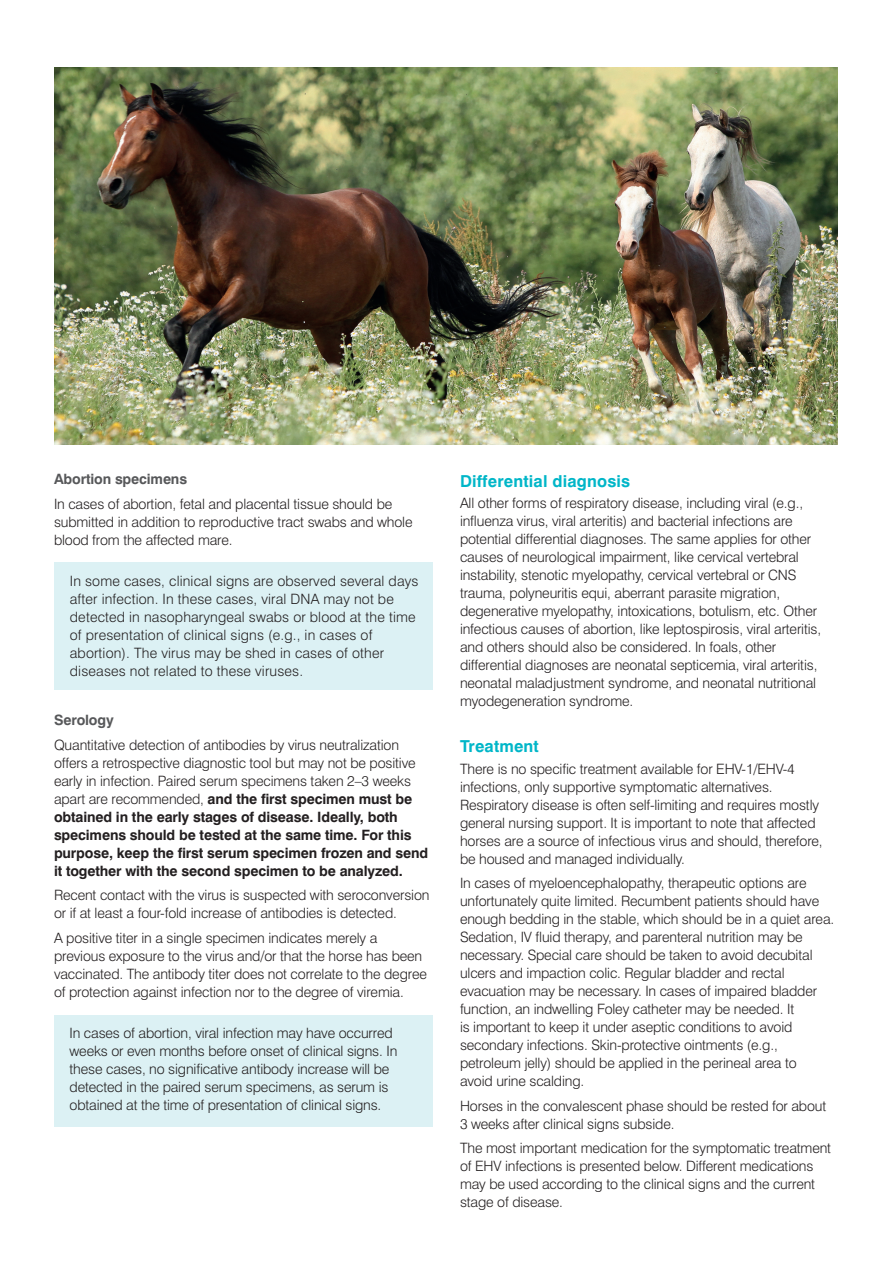
<style>
.page{position:relative;width:893px;height:1263px;background:#fff}
.page>*{position:absolute;margin:0;border:0;box-sizing:border-box;transform-origin:0 0}
.t1{font:700 16.5px "Swiss 721 BT";letter-spacing:.01em;color:#00b6c8}
.t2{font:300 14.25px/18px "Swiss 721 BT";letter-spacing:-.01em;color:#231f20}
.t3{font:700 14.25px/18px "Swiss 721 BT";letter-spacing:-.01em;color:#231f20}
.t4{font:300 14.25px/18px "Swiss 721 BT";letter-spacing:.01em;color:#231f20}
.t5{font:700 14.25px "Swiss 721 BT";letter-spacing:-.01em;color:#57585a}
.s1{font-weight:300}
</style>
<div class="page">
<div style="left:54px;top:1015px;width:379px;height:112px;background:#dcf1f4"></div>
<div style="left:54px;top:562px;width:379px;height:128px;background:#dcf1f4"></div>
<img style="left:54px;top:68px;width:783px;height:376px">
<p class="t5" style="left:54px;top:471px;width:135px">Abortion specimens</p>
<p class="t2" style="left:54px;top:495px;width:360px">In cases of abortion, fetal and placental tissue should be submitted in addition to reproductive tract swabs and whole blood from the affected mare.</p>
<p class="t4" style="left:70px;top:572px;width:350px">In some cases, clinical signs are observed several days after infection. In these cases, viral DNA may not be detected in nasopharyngeal swabs or blood at the time of presentation of clinical signs (e.g., in cases of abortion). The virus may be shed in cases of other diseases not related to these viruses.</p>
<p class="t5" style="left:54px;top:712px;width:61px">Serology</p>
<p class="t3" style="left:54px;top:736px;width:376px"><span class="s1">Quantitative detection of antibodies by virus neutralization offers a retrospective diagnostic tool but may not be positive early in infection. Paired serum specimens taken 2–3 weeks apart are recommended,</span> and the first specimen must be obtained in the early stages of disease. Ideally, both specimens should be tested at the same time. For this purpose, keep the first serum specimen frozen and send it together with the second specimen to be analyzed.</p>
<p class="t2" style="left:54px;top:886px;width:377px">Recent contact with the virus is suspected with seroconversion or if at least a four-fold increase of antibodies is detected.</p>
<p class="t2" style="left:54px;top:929px;width:374px">A positive titer in a single specimen indicates merely a previous exposure to the virus and/or that the horse has been vaccinated. The antibody titer does not correlate to the degree of protection against infection nor to the degree of viremia.</p>
<p class="t2" style="left:70px;top:1024px;width:329px">In cases of abortion, viral infection may have occurred weeks or even months before onset of clinical signs. In these cases, no significative antibody increase will be detected in the paired serum specimens, as serum is obtained at the time of presentation of clinical signs.</p>
<p class="t1" style="left:460px;top:471px;width:172px">Differential diagnosis</p>
<p class="t2" style="left:460px;top:494px;width:363px">All other forms of respiratory disease, including viral (e.g., influenza virus, viral arteritis) and bacterial infections are potential differential diagnoses. The same applies for other causes of neurological impairment, like cervical vertebral instability, stenotic myelopathy, cervical vertebral or CNS trauma, polyneuritis equi, aberrant parasite migration, degenerative myelopathy, intoxications, botulism, etc. Other infectious causes of abortion, like leptospirosis, viral arteritis, and others should also be considered. In foals, other differential diagnoses are neonatal septicemia, viral arteritis, neonatal maladjustment syndrome, and neonatal nutritional myodegeneration syndrome.</p>
<p class="t1" style="left:460px;top:736px;width:80px">Treatment</p>
<p class="t2" style="left:460px;top:759px;width:364px">There is no specific treatment available for EHV-1/EHV-4 infections, only supportive symptomatic alternatives.<br>Respiratory disease is often self-limiting and requires mostly general nursing support. It is important to note that affected horses are a source of infectious virus and should, therefore, be housed and managed individually.</p>
<p class="t2" style="left:460px;top:874px;width:376px">In cases of myeloencephalopathy, therapeutic options are unfortunately quite limited. Recumbent patients should have enough bedding in the stable, which should be in a quiet area.<br>Sedation, IV fluid therapy, and parenteral nutrition may be necessary. Special care should be taken to avoid decubital ulcers and impaction colic. Regular bladder and rectal evacuation may be necessary. In cases of impaired bladder function, an indwelling Foley catheter may be needed. It<br>is important to keep it under aseptic conditions to avoid secondary infections. Skin-protective ointments (e.g., petroleum jelly) should be applied in the perineal area to<br>avoid urine scalding.</p>
<p class="t2" style="left:460px;top:1096px;width:368px">Horses in the convalescent phase should be rested for about<br>3 weeks after clinical signs subside.</p>
<p class="t2" style="left:460px;top:1139px;width:373px">The most important medication for the symptomatic treatment of EHV infections is presented below. Different medications may be used according to the clinical signs and the current stage of disease.</p>
</div>
